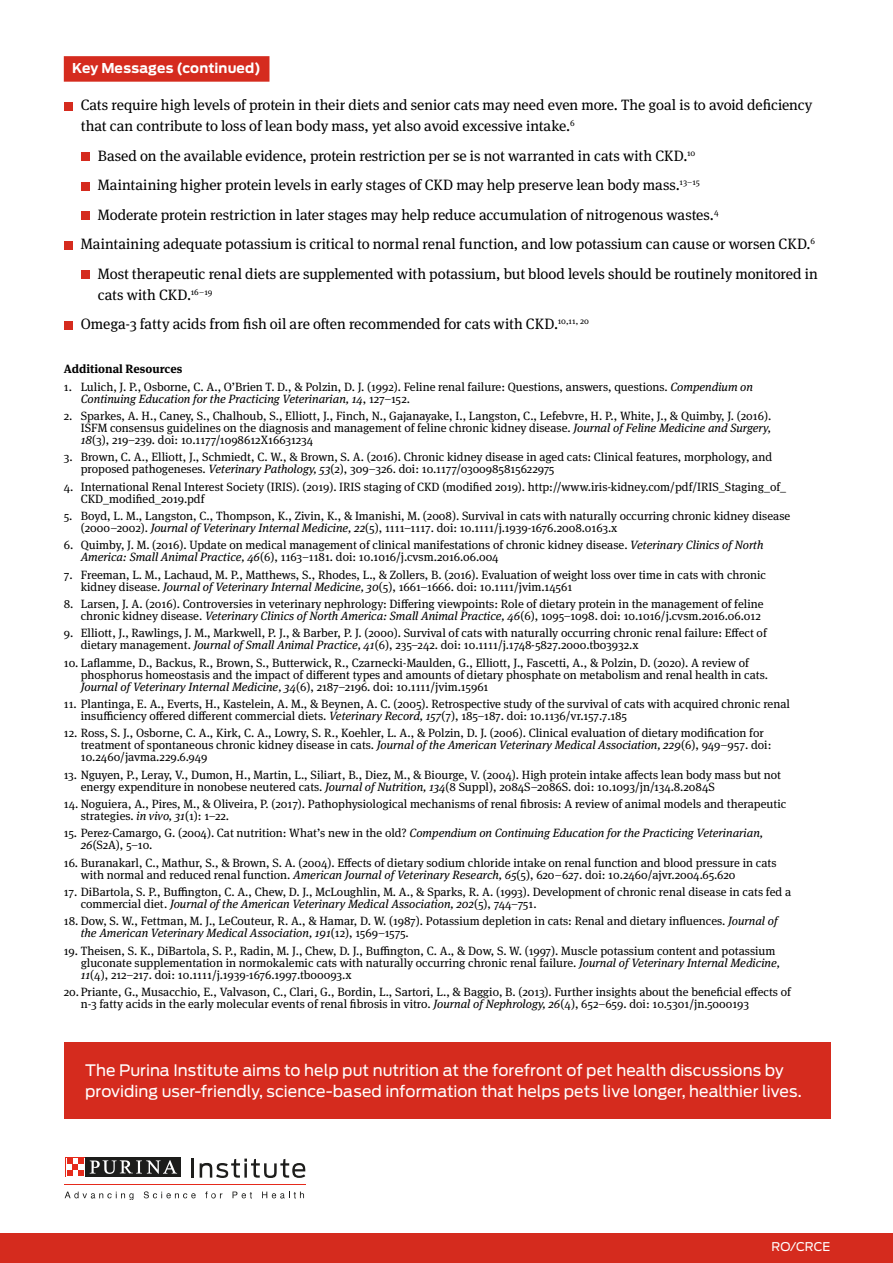
<style>
.page{position:relative;width:893px;height:1263px;background:#fff}
.page>*{position:absolute;margin:0;border:0;box-sizing:border-box;transform-origin:0 0}
.t1{font:15.75px/21.8px "Antenna";color:#fff}
.t2{font:15px/21px "Meta Serif Pro";letter-spacing:-.005em;color:#000}
.t3{font:700 13.5px "Antenna";letter-spacing:.01em;color:#fff}
.t4{font:12px/12px "Meta Serif Pro";color:#000}
.t5{font:700 12px "Meta Serif Pro";color:#000}
.t6{font:12px "Antenna";color:#fff}
.s1{font-style:italic}
</style>
<div class="page">
<div style="left:0;top:1233px;width:893px;height:30px;background:#d52b1e"></div>
<hr style="left:65px;top:1184px;width:241px;height:1px;background:#e52a1b">
<svg style="left:192px;top:1158px;width:2px;height:19px"></svg>
<svg style="left:200px;top:1158px;width:105px;height:20px"></svg>
<svg style="left:65px;top:1191px;width:68px;height:9px"></svg>
<svg style="left:144px;top:1191px;width:52px;height:7px"></svg>
<svg style="left:205px;top:1191px;width:17px;height:7px"></svg>
<svg style="left:233px;top:1191px;width:19px;height:7px"></svg>
<svg style="left:262px;top:1191px;width:42px;height:7px"></svg>
<div style="left:65px;top:1157px;width:21px;height:20px;background:#1d1d1b"></div>
<svg style="left:65px;top:1157px;width:20px;height:20px"></svg>
<div style="left:86px;top:1157px;width:95px;height:20px;background:#1d1d1b"></div>
<svg style="left:90px;top:1160px;width:87px;height:14px"></svg>
<svg style="left:66px;top:1158px;width:18px;height:18px"></svg>
<svg style="left:67px;top:1158px;width:17px;height:17px"></svg>
<div style="left:64px;top:1042px;width:766px;height:77px;background:#d52b1e"></div>
<div style="left:64px;top:56px;width:205px;height:26px;background:#d52b1e"></div>
<div style="left:64px;top:102px;width:8px;height:8px;background:#d52b1e"></div>
<div style="left:81px;top:152px;width:8px;height:9px;background:#d52b1e"></div>
<div style="left:81px;top:182px;width:8px;height:8px;background:#d52b1e"></div>
<div style="left:81px;top:211px;width:8px;height:9px;background:#d52b1e"></div>
<div style="left:64px;top:241px;width:8px;height:8px;background:#d52b1e"></div>
<div style="left:81px;top:270px;width:8px;height:9px;background:#d52b1e"></div>
<div style="left:64px;top:321px;width:8px;height:8px;background:#d52b1e"></div>
<p class="t3" style="left:72px;top:59px;width:190px">Key Messages (continued)</p>
<p class="t2" style="left:81px;top:94px;width:733px">Cats require high levels of protein in their diets and senior cats may need even more. The goal is to avoid deficiency that can contribute to loss of lean body mass, yet also avoid excessive intake.<sup>6</sup></p>
<p class="t2" style="left:98px;top:144px;width:599px">Based on the available evidence, protein restriction per se is not warranted in cats with CKD.<sup>10</sup></p>
<p class="t2" style="left:98px;top:174px;width:604px">Maintaining higher protein levels in early stages of CKD may help preserve lean body mass.<sup>13–15</sup></p>
<p class="t2" style="left:98px;top:203px;width:623px">Moderate protein restriction in later stages may help reduce accumulation of nitrogenous wastes.<sup>4</sup></p>
<p class="t2" style="left:81px;top:233px;width:736px">Maintaining adequate potassium is critical to normal renal function, and low potassium can cause or worsen CKD.<sup>6</sup></p>
<p class="t2" style="left:98px;top:262px;width:721px">Most therapeutic renal diets are supplemented with potassium, but blood levels should be routinely monitored in</p>
<p class="t2" style="left:81px;top:279px;width:510px;line-height:29.5px;text-indent:17px">cats with CKD.<sup>16–19<br></sup>Omega-3 fatty acids from fish oil are often recommended for cats with CKD.<sup>10,11,</sup> <sup>20</sup></p>
<p class="t5" style="left:64px;top:360px;width:120px">Additional Resources</p>
<p class="t4" style="left:81px;top:380px;width:674px;text-indent:-17px">1. Lulich, J. P., Osborne, C. A., O’Brien T. D., &amp; Polzin, D. J. (1992). Feline renal failure: Questions, answers, questions. <span class="s1">Compendium on<br>Continuing Education for the Practicing Veterinarian, 14</span>, 127–152.</p>
<p class="t4" style="left:81px;top:409px;width:692px;text-align:justify;text-indent:-17px">2. Sparkes, A. H., Caney, S., Chalhoub, S., Elliott, J., Finch, N., Gajanayake, I., Langston, C., Lefebvre, H. P., White, J., &amp; Quimby, J. (2016).<br>ISFM consensus guidelines on the diagnosis and management of feline chronic kidney disease. <span class="s1">Journal of Feline Medicine and Surgery, 18</span>(3), 219–239. doi: 10.1177/1098612X16631234</p>
<p class="t4" style="left:81px;top:451px;width:693px;text-indent:-17px">3. Brown, C. A., Elliott, J., Schmiedt, C. W., &amp; Brown, S. A. (2016). Chronic kidney disease in aged cats: Clinical features, morphology, and proposed pathogeneses. <span class="s1">Veterinary Pathology, 53</span>(2), 309–326. doi: 10.1177/0300985815622975</p>
<p class="t4" style="left:81px;top:480px;width:707px;text-indent:-17px">4. International Renal Interest Society (IRIS). (2019). IRIS staging of CKD (modified 2019). http://www.iris-kidney.com/pdf/IRIS_Staging_of_<br>CKD_modified_2019.pdf</p>
<p class="t4" style="left:81px;top:509px;width:711px;text-indent:-17px">5. Boyd, L. M., Langston, C., Thompson, K., Zivin, K., &amp; Imanishi, M. (2008). Survival in cats with naturally occurring chronic kidney disease (2000–2002). <span class="s1">Journal of Veterinary Internal Medicine, 22</span>(5), 1111–1117. doi: 10.1111/j.1939-1676.2008.0163.x</p>
<p class="t4" style="left:81px;top:539px;width:684px;text-indent:-17px">6. Quimby, J. M. (2016). Update on medical management of clinical manifestations of chronic kidney disease. <span class="s1">Veterinary Clinics of North<br>America: Small Animal Practice, 46</span>(6), 1163–1181. doi: 10.1016/j.cvsm.2016.06.004</p>
<p class="t4" style="left:81px;top:568px;width:687px;text-indent:-17px">7. Freeman, L. M., Lachaud, M. P., Matthews, S., Rhodes, L., &amp; Zollers, B. (2016). Evaluation of weight loss over time in cats with chronic kidney disease. <span class="s1">Journal of Veterinary Internal Medicine, 30</span>(5), 1661–1666. doi: 10.1111/jvim.14561</p>
<p class="t4" style="left:64px;top:597px;width:701px;text-align:right">8. Larsen, J. A. (2016). Controversies in veterinary nephrology: Differing viewpoints: Role of dietary protein in the management of feline chronic kidney disease. <span class="s1">Veterinary Clinics of North America: Small Animal Practice, 46</span>(6), 1095–1098. doi: 10.1016/j.cvsm.2016.06.012</p>
<p class="t4" style="left:81px;top:626px;width:687px;text-indent:-17px">9. Elliott, J., Rawlings, J. M., Markwell, P. J., &amp; Barber, P. J. (2000). Survival of cats with naturally occurring chronic renal failure: Effect of dietary management. <span class="s1">Journal of Small Animal Practice, 41</span>(6), 235–242. doi: 10.1111/j.1748-5827.2000.tb03932.x</p>
<p class="t4" style="left:81px;top:656px;width:689px;text-indent:-17px">10. Laflamme, D., Backus, R., Brown, S., Butterwick, R., Czarnecki-Maulden, G., Elliott, J., Fascetti, A., &amp; Polzin, D. (2020). A review of phosphorus homeostasis and the impact of different types and amounts of dietary phosphate on metabolism and renal health in cats.<br><span class="s1">Journal of Veterinary Internal Medicine, 34</span>(6), 2187–2196. doi: 10.1111/jvim.15961</p>
<p class="t4" style="left:81px;top:697px;width:711px;text-indent:-17px">11. Plantinga, E. A., Everts, H., Kastelein, A. M., &amp; Beynen, A. C. (2005). Retrospective study of the survival of cats with acquired chronic renal insufficiency offered different commercial diets. <span class="s1">Veterinary Record, 157</span>(7), 185–187. doi: 10.1136/vr.157.7.185</p>
<p class="t4" style="left:81px;top:726px;width:692px;text-indent:-17px">12. Ross, S. J., Osborne, C. A., Kirk, C. A., Lowry, S. R., Koehler, L. A., &amp; Polzin, D. J. (2006). Clinical evaluation of dietary modification for treatment of spontaneous chronic kidney disease in cats. <span class="s1">Journal of the American Veterinary Medical Association, 229</span>(6), 949–957. doi:<br>10.2460/javma.229.6.949</p>
<p class="t4" style="left:81px;top:768px;width:702px;text-indent:-17px">13. Nguyen, P., Leray, V., Dumon, H., Martin, L., Siliart, B., Diez, M., &amp; Biourge, V. (2004). High protein intake affects lean body mass but not energy expenditure in nonobese neutered cats. <span class="s1">Journal of Nutrition, 134</span>(8 Suppl), 2084S–2086S. doi: 10.1093/jn/134.8.2084S</p>
<p class="t4" style="left:81px;top:797px;width:707px;text-indent:-17px">14. Noguiera, A., Pires, M., &amp; Oliveira, P. (2017). Pathophysiological mechanisms of renal fibrosis: A review of animal models and therapeutic strategies. <span class="s1">in vivo, 31</span>(1): 1–22.</p>
<p class="t4" style="left:81px;top:826px;width:684px;text-indent:-17px">15. Perez-Camargo, G. (2004). Cat nutrition: What’s new in the old? <span class="s1">Compendium on Continuing Education for the Practicing Veterinarian,<br>26</span>(S2A), 5–10.</p>
<p class="t4" style="left:81px;top:856px;width:697px;text-indent:-17px">16. Buranakarl, C., Mathur, S., &amp; Brown, S. A. (2004). Effects of dietary sodium chloride intake on renal function and blood pressure in cats with normal and reduced renal function. <span class="s1">American Journal of Veterinary Research, 65</span>(5), 620–627. doi: 10.2460/ajvr.2004.65.620</p>
<p class="t4" style="left:81px;top:885px;width:712px;text-indent:-17px">17. DiBartola, S. P., Buffington, C. A., Chew, D. J., McLoughlin, M. A., &amp; Sparks, R. A. (1993). Development of chronic renal disease in cats fed a commercial diet. <span class="s1">Journal of the American Veterinary Medical Association, 202</span>(5), 744–751.</p>
<p class="t4" style="left:81px;top:914px;width:698px;text-indent:-17px">18. Dow, S. W., Fettman, M. J., LeCouteur, R. A., &amp; Hamar, D. W. (1987). Potassium depletion in cats: Renal and dietary influences. <span class="s1">Journal of the American Veterinary Medical Association, 191</span>(12), 1569–1575.</p>
<p class="t4" style="left:81px;top:944px;width:701px;text-indent:-17px">19. Theisen, S. K., DiBartola, S. P., Radin, M. J., Chew, D. J., Buffington, C. A., &amp; Dow, S. W. (1997). Muscle potassium content and potassium gluconate supplementation in normokalemic cats with naturally occurring chronic renal failure. <span class="s1">Journal of Veterinary Internal Medicine,<br>11</span>(4), 212–217. doi: 10.1111/j.1939-1676.1997.tb00093.x</p>
<p class="t4" style="left:81px;top:985px;width:712px;text-indent:-17px">20. Priante, G., Musacchio, E., Valvason, C., Clari, G., Bordin, L., Sartori, L., &amp; Baggio, B. (2013). Further insights about the beneficial effects of n-3 fatty acids in the early molecular events of renal fibrosis in vitro. <span class="s1">Journal of Nephrology, 26</span>(4), 652–659. doi: 10.5301/jn.5000193</p>
<h1 class="t1" style="left:85px;top:1059px;width:718px">The Purina Institute aims to help put nutrition at the forefront of pet health discussions by providing user-friendly, science-based information that helps pets live longer, healthier lives.</h1>
<p class="t6" style="left:771px;top:1239px;width:60px">RO/CRCE</p>
</div>
